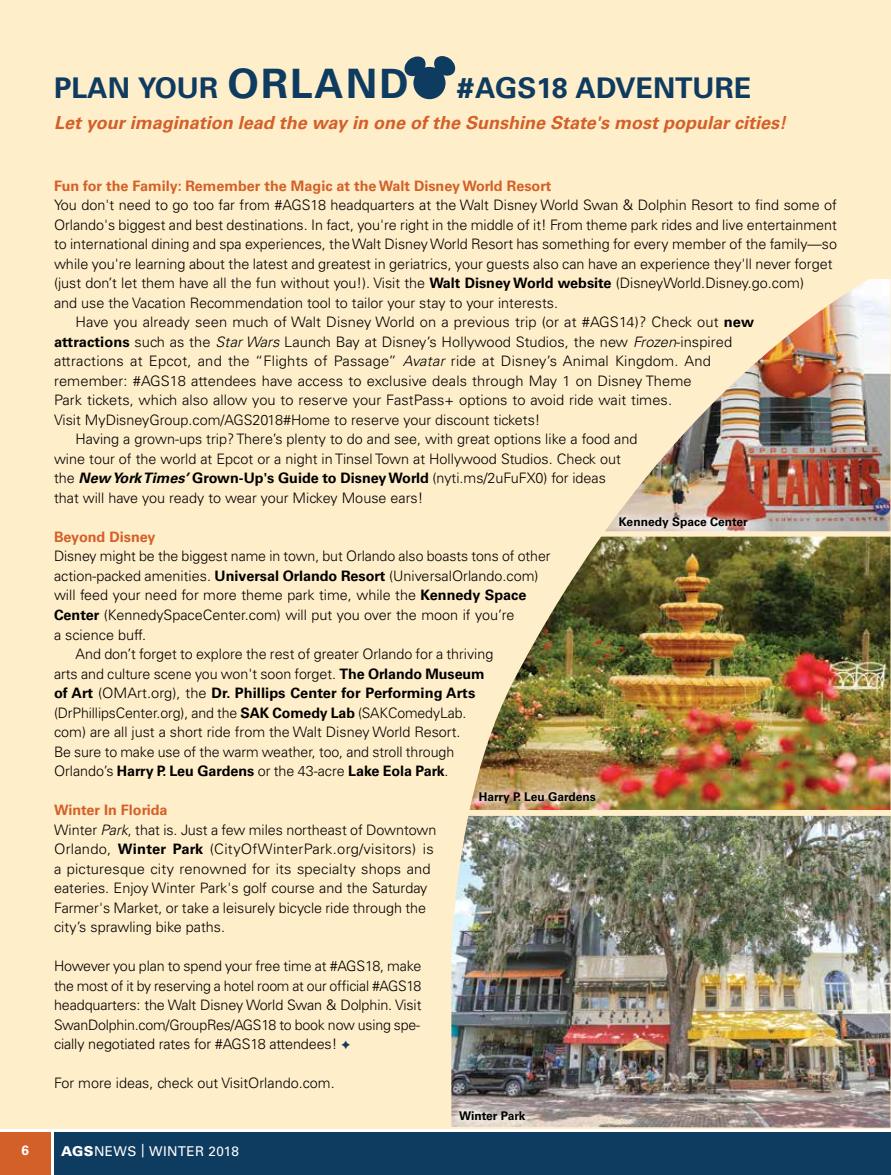
<style>
.page{position:relative;width:891px;height:1175px;background:#fff}
.page>*{position:absolute;margin:0;border:0;box-sizing:border-box;transform-origin:0 0}
.t1{font:700 28.5px "Univers";color:#0e3b60}
.t2{font:italic 700 18px "Univers";color:#d36028}
.t3{font:300 14.4px/19.5px "Univers";color:#000}
.t4{font:700 14.4px "Univers";color:#000}
.t5{font:700 14.4px "Univers";color:#d36028}
.t6{font:13.5px "Univers";letter-spacing:.03em;color:#fff}
.t7{font:700 13.5px "Univers";color:#fff}
.t8{font:700 12px "Univers";color:#000}
.s1{font-size:40.5px}
.s2{font-weight:700}
.s3{font-style:italic}
.s4{font-weight:700;font-style:italic}
.s5{font-weight:300}
.s6{font-weight:700;color:#d36028}
.s7{color:#0e3b60}
.s8{font-weight:900}
</style>
<div class="page">
<div style="left:54px;top:1131px;width:837px;height:43px;background:#0e3b60"></div>
<div style="left:0;top:1131px;width:51px;height:43px;background:#d36028"></div>
<div style="left:0;top:0;width:891px;height:1128px;background:#ffeeca"></div>
<img style="left:451px;top:816px;width:439px;height:311px">
<img style="left:476px;top:536px;width:414px;height:274px">
<img style="left:605px;top:279px;width:285px;height:252px">
<div style="left:610px;top:508px;width:147px;height:29px;background:#fff;opacity:.75"></div>
<div style="left:470px;top:781px;width:135px;height:31px;background:#fff;opacity:.75"></div>
<div style="left:447px;top:1098px;width:90px;height:34px;background:#fff;opacity:.93"></div>
<svg style="left:404px;top:56px;width:52px;height:43px"></svg>
<h1 class="t1" style="left:54px;top:71px;width:356px">PLAN YOUR <span class="s1">ORLAND</span></h1>
<h1 class="t1" style="left:457px;top:71px;width:295px">#AGS18 ADVENTURE</h1>
<p class="t2" style="left:54px;top:112px;width:734px">Let your imagination lead the way in one of the Sunshine State's most popular cities!</p>
<p class="t5" style="left:54px;top:177px;width:499px">Fun for the Family: Remember the Magic at the Walt Disney World Resort</p>
<p class="t3" style="left:54px;top:195px;width:785px">You don't need to go too far from #AGS18 headquarters at the Walt Disney World Swan &amp; Dolphin Resort to find some of</p>
<p class="t3" style="left:54px;top:215px;width:784px">Orlando's biggest and best destinations. In fact, you're right in the middle of it! From theme park rides and live entertainment</p>
<p class="t3" style="left:54px;top:234px;width:785px">to international dining and spa experiences, the Walt Disney World Resort has something for every member of the family—so</p>
<p class="t3" style="left:54px;top:254px;width:780px">while you're learning about the latest and greatest in geriatrics, your guests also can have an experience they'll never forget</p>
<p class="t3" style="left:54px;top:273px;width:752px">(just don’t let them have all the fun without you!). Visit the <span class="s2">Walt Disney World website</span> (DisneyWorld.Disney.go.com)</p>
<p class="t3" style="left:54px;top:293px;width:506px">and use the Vacation Recommendation tool to tailor your stay to your interests.</p>
<p class="t3" style="left:76px;top:312px;width:680px">Have you already seen much of Walt Disney World on a previous trip (or at #AGS14)? Check out <span class="s2">new</span></p>
<p class="t3" style="left:54px;top:332px;width:680px"><span class="s2">attractions</span> such as the <span class="s3">Star Wars</span> Launch Bay at Disney’s Hollywood Studios, the new <span class="s3">Frozen</span>-inspired</p>
<p class="t3" style="left:54px;top:351px;width:658px">attractions at Epcot, and the “Flights of Passage” <span class="s3">Avatar</span> ride at Disney’s Animal Kingdom. And</p>
<p class="t3" style="left:54px;top:371px;width:639px">remember: #AGS18 attendees have access to exclusive deals through May 1 on Disney Theme</p>
<p class="t3" style="left:54px;top:390px;width:620px">Park tickets, which also allow you to reserve your FastPass+ options to avoid ride wait times.</p>
<p class="t3" style="left:54px;top:410px;width:488px">Visit MyDisneyGroup.com/AGS2018#Home to reserve your discount tickets!</p>
<p class="t3" style="left:76px;top:429px;width:563px">Having a grown-ups trip? There’s plenty to do and see, with great options like a food and</p>
<p class="t3" style="left:54px;top:449px;width:568px">wine tour of the world at Epcot or a night in Tinsel Town at Hollywood Studios. Check out</p>
<p class="t3" style="left:54px;top:468px;width:554px">the <span class="s4">New York Times’</span> <span class="s2">Grown-Up's Guide to Disney World</span> (nyti.ms/2uFuFX0) for ideas</p>
<p class="t3" style="left:54px;top:488px;width:371px">that will have you ready to wear your Mickey Mouse ears!</p>
<p class="t5" style="left:54px;top:528px;width:103px">Beyond Disney</p>
<p class="t3" style="left:54px;top:546px;width:498px">Disney might be the biggest name in town, but Orlando also boasts tons of other</p>
<p class="t3" style="left:54px;top:566px;width:486px">action-packed amenities. <span class="s2">Universal Orlando Resort</span> (UniversalOrlando.com)</p>
<p class="t3" style="left:54px;top:585px;width:474px">will feed your need for more theme park time, while the <span class="s2">Kennedy Space</span></p>
<p class="t3" style="left:54px;top:605px;width:462px"><span class="s2">Center</span> (KennedySpaceCenter.com) will put you over the moon if you’re</p>
<p class="t3" style="left:54px;top:624px;width:94px">a science buff.</p>
<p class="t3" style="left:76px;top:644px;width:419px">And don’t forget to explore the rest of greater Orlando for a thriving</p>
<p class="t3" style="left:54px;top:663px;width:432px">arts and culture scene you won't soon forget. <span class="s2">The Orlando Museum</span></p>
<p class="t4" style="left:54px;top:684px;width:423px">of Art <span class="s5">(OMArt.org), the</span> Dr. Phillips Center for Performing Arts</p>
<p class="t3" style="left:54px;top:702px;width:414px">(DrPhillipsCenter.org), and the <span class="s2">SAK Comedy Lab</span> (SAKComedyLab.</p>
<p class="t3" style="left:54px;top:722px;width:408px">com) are all just a short ride from the Walt Disney World Resort.</p>
<p class="t3" style="left:54px;top:741px;width:402px">Be sure to make use of the warm weather, too, and stroll through</p>
<p class="t4" style="left:54px;top:762px;width:396px"><span class="s5">Orlando’s</span> Harry P. Leu Gardens <span class="s5">or the 43-acre</span> Lake Eola Park<span class="s5">.</span></p>
<p class="t3" style="left:54px;top:800px;width:384px"><span class="s6">Winter In Florida<br></span>Winter <span class="s3">Park</span>, that is. Just a few miles northeast of Downtown Orlando, <span class="s2">Winter Park</span> (CityOfWinterPark.org/visitors) is a picturesque city renowned for its specialty shops and eateries. Enjoy Winter Park's golf course and the Saturday Farmer's Market, or take a leisurely bicycle ride through the city’s sprawling bike paths.</p>
<p class="t3" style="left:54px;top:956px;width:369px;text-align:justify">However you plan to spend your free time at #AGS18, make the most of it by reserving a hotel room at our official #AGS18 headquarters: the Walt Disney World Swan &amp; Dolphin. Visit SwanDolphin.com/GroupRes/AGS18 to book now using spe&shy;cially negotiated rates for #AGS18 attendees! <span class="s7">✦</span></p>
<p class="t3" style="left:54px;top:1073px;width:282px">For more ideas, check out VisitOrlando.com.</p>
<p class="t8" style="left:619px;top:515px;width:130px">Kennedy Space Center</p>
<p class="t8" style="left:479px;top:789px;width:118px">Harry P. Leu Gardens</p>
<p class="t7" style="left:22px;top:1142px;width:9px">6</p>
<p class="t6" style="left:61px;top:1142px;width:179px"><span class="s8">AGS</span>NEWS | WINTER 2018</p>
<p class="t8" style="left:459px;top:1108px;width:68px">Winter Park</p>
</div>
